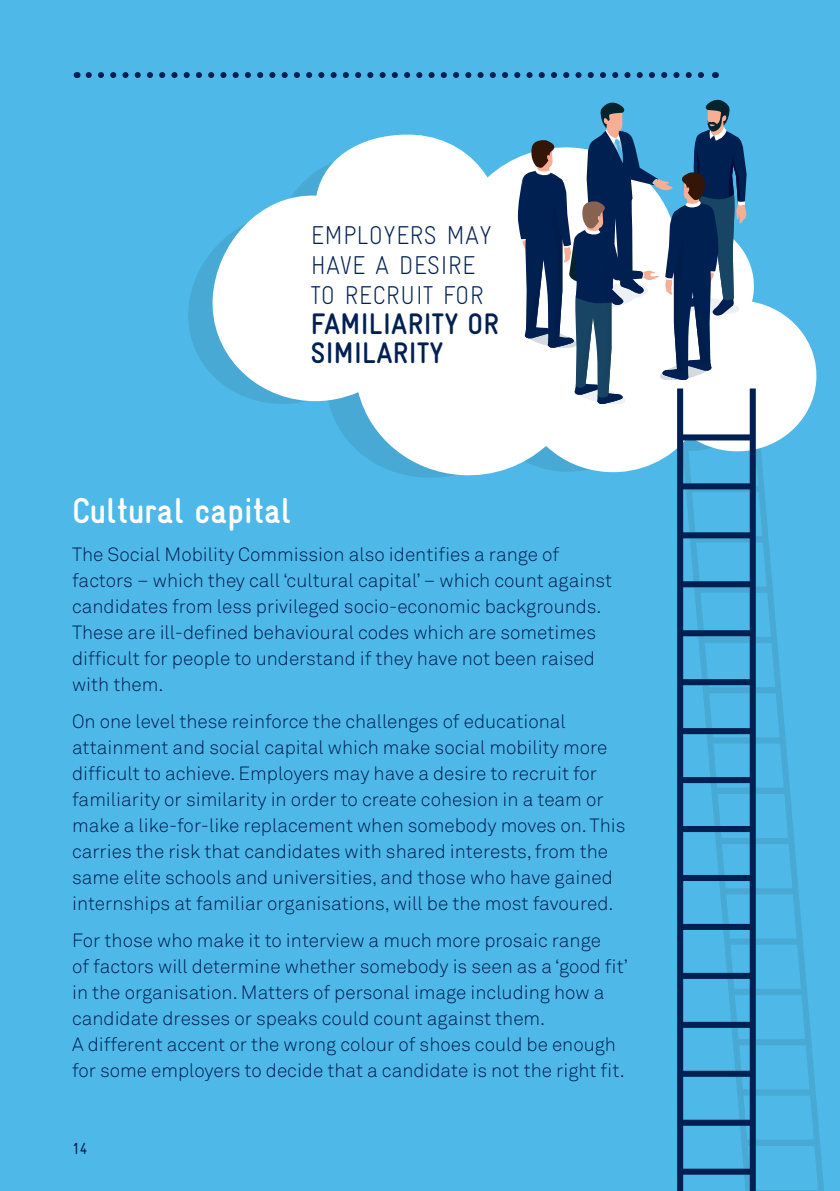
<style>
.page{position:relative;width:840px;height:1191px;background:#fff}
.page>*{position:absolute;margin:0;border:0;box-sizing:border-box;transform-origin:0 0}
.t1{font:700 36px "Gravur Condensed";color:#fff}
.t2{font:700 29.8px/29.8px "Gravur Condensed";letter-spacing:.01em;color:#002051}
.t3{font:300 25.8px/29.8px "Gravur Condensed";letter-spacing:.01em;color:#002051}
.t4{font:300 19px/26px "Akkurat Std";color:#002051}
.t5{font:16px "Gravur Condensed";color:#002051}
</style>
<div class="page">
<div style="left:0;top:0;width:839px;height:1191px;background:#4eb9e9"></div>
<svg style="left:755px;top:477px;width:68px;height:714px"></svg>
<svg style="left:89px;top:72px;width:615px;height:6px"></svg>
<svg style="left:188px;top:256px;width:249px;height:222px"></svg>
<svg style="left:209px;top:134px;width:608px;height:343px;fill:#fff"></svg>
<svg style="left:516px;top:99px;width:230px;height:306px"></svg>
<svg style="left:676px;top:388px;width:79px;height:803px"></svg>
<p class="t3" style="left:311px;top:220px;width:182px">EMPLOYERS MAY<br>HAVE A DESIRE<br>TO RECRUIT FOR</p>
<p class="t2" style="left:311px;top:309px;width:189px">FAMILIARITY OR<br>SIMILARITY</p>
<p class="t1" style="left:72px;top:491px;width:221px">Cultural capital</p>
<p class="t4" style="left:72px;top:541px;width:541px">The Social Mobility Commission also identifies a range of factors – which they call ‘cultural capital’ – which count against candidates from less privileged socio-economic backgrounds.<br>These are ill-defined behavioural codes which are sometimes difficult for people to understand if they have not been raised with them.</p>
<p class="t4" style="left:72px;top:708px;width:554px">On one level these reinforce the challenges of educational attainment and social capital which make social mobility more difficult to achieve. Employers may have a desire to recruit for familiarity or similarity in order to create cohesion in a team or make a like-for-like replacement when somebody moves on. This carries the risk that candidates with shared interests, from the same elite schools and universities, and those who have gained internships at familiar organisations, will be the most favoured.</p>
<p class="t4" style="left:72px;top:927px;width:557px">For those who make it to interview a much more prosaic range<br>of factors will determine whether somebody is seen as a ‘good fit’ in the organisation. Matters of personal image including how a candidate dresses or speaks could count against them.<br>A different accent or the wrong colour of shoes could be enough for some employers to decide that a candidate is not the right fit.</p>
<p class="t5" style="left:72px;top:1139px;width:17px">14</p>
</div>
